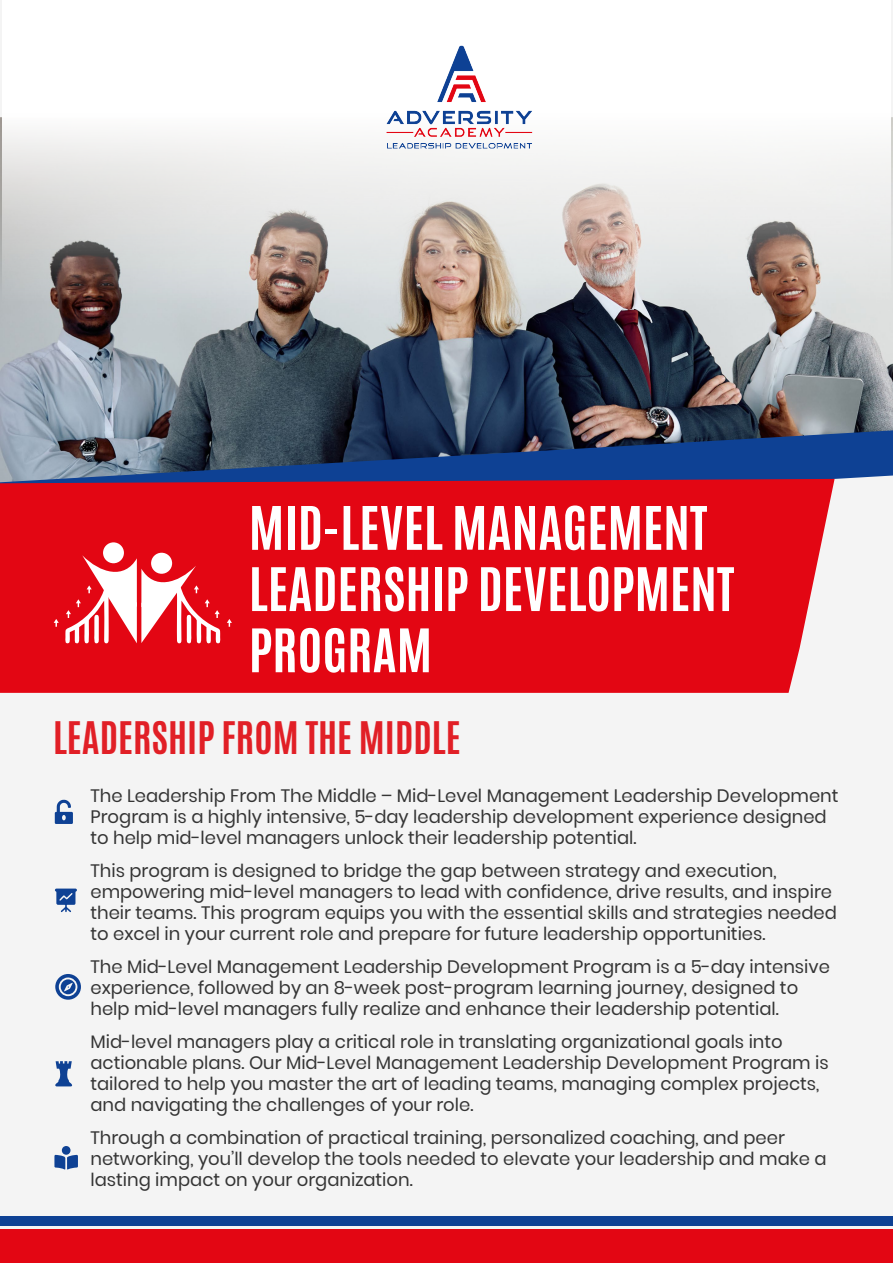
<style>
.page{position:relative;width:893px;height:1263px;background:#f4f4f4}
.page>*{position:absolute;margin:0;border:0;box-sizing:border-box;transform-origin:0 0}
.t1{font:700 51px/61.2px "Antonio";color:#fff}
.t2{font:700 37.5px "Antonio";color:#e11f26}
.t3{font:18px/21px "Poppins";color:#353535}
</style>
<div class="page">
<img style="left:0;top:117px;width:893px;height:313px">
<svg style="left:0;top:430px;width:893px;height:49px;background:#2f4d7c"></svg>
<div style="left:0;top:1230px;width:893px;height:33px;background:#e30613"></div>
<div style="left:0;top:1216px;width:893px;height:9px;background:#0e4194"></div>
<div style="left:0;top:479px;width:835px;height:214px;background:#e30613"></div>
<svg style="left:2px;top:0;width:889px;height:323px"></svg>
<img style="left:374px;top:31px;width:171px;height:134px">
<div style="left:151px;top:553px;width:21px;height:21px;background:#fff;border-radius:50%"></div>
<div style="left:103px;top:542px;width:21px;height:21px;background:#fff;border-radius:50%"></div>
<svg style="left:227px;top:619px;width:5px;height:8px"></svg>
<svg style="left:54px;top:555px;width:167px;height:89px"></svg>
<svg style="left:55px;top:800px;width:18px;height:24px"></svg>
<svg style="left:55px;top:888px;width:22px;height:24px"></svg>
<svg style="left:55px;top:974px;width:26px;height:26px"></svg>
<svg style="left:55px;top:1061px;width:17px;height:25px"></svg>
<svg style="left:54px;top:1155px;width:24px;height:15px"></svg>
<div style="left:62px;top:1146px;width:9px;height:9px;background:#0e4194;border-radius:50%"></div>
<h1 class="t1" style="left:249px;top:498px;width:487px">MID-LEVEL MANAGEMENT<br>LEADERSHIP DEVELOPMENT<br>PROGRAM</h1>
<h2 class="t2" style="left:53px;top:709px;width:409px">LEADERSHIP FROM THE MIDDLE</h2>
<p class="t3" style="left:90px;top:785px;width:750px">The Leadership From The Middle – Mid-Level Management Leadership Development<br>Program is a highly intensive, 5-day leadership development experience designed to help mid-level managers unlock their leadership potential.</p>
<p class="t3" style="left:90px;top:860px;width:748px">This program is designed to bridge the gap between strategy and execution, empowering mid-level managers to lead with confidence, drive results, and inspire their teams. This program equips you with the essential skills and strategies needed to excel in your current role and prepare for future leadership opportunities.</p>
<p class="t3" style="left:90px;top:956px;width:741px">The Mid-Level Management Leadership Development Program is a 5-day intensive experience, followed by an 8-week post-program learning journey, designed to help mid-level managers fully realize and enhance their leadership potential.</p>
<p class="t3" style="left:90px;top:1031px;width:740px">Mid-level managers play a critical role in translating organizational goals into actionable plans. Our Mid-Level Management Leadership Development Program is tailored to help you master the art of leading teams, managing complex projects, and navigating the challenges of your role.</p>
<p class="t3" style="left:90px;top:1127px;width:738px">Through a combination of practical training, personalized coaching, and peer networking, you’ll develop the tools needed to elevate your leadership and make a lasting impact on your organization.</p>
</div>
